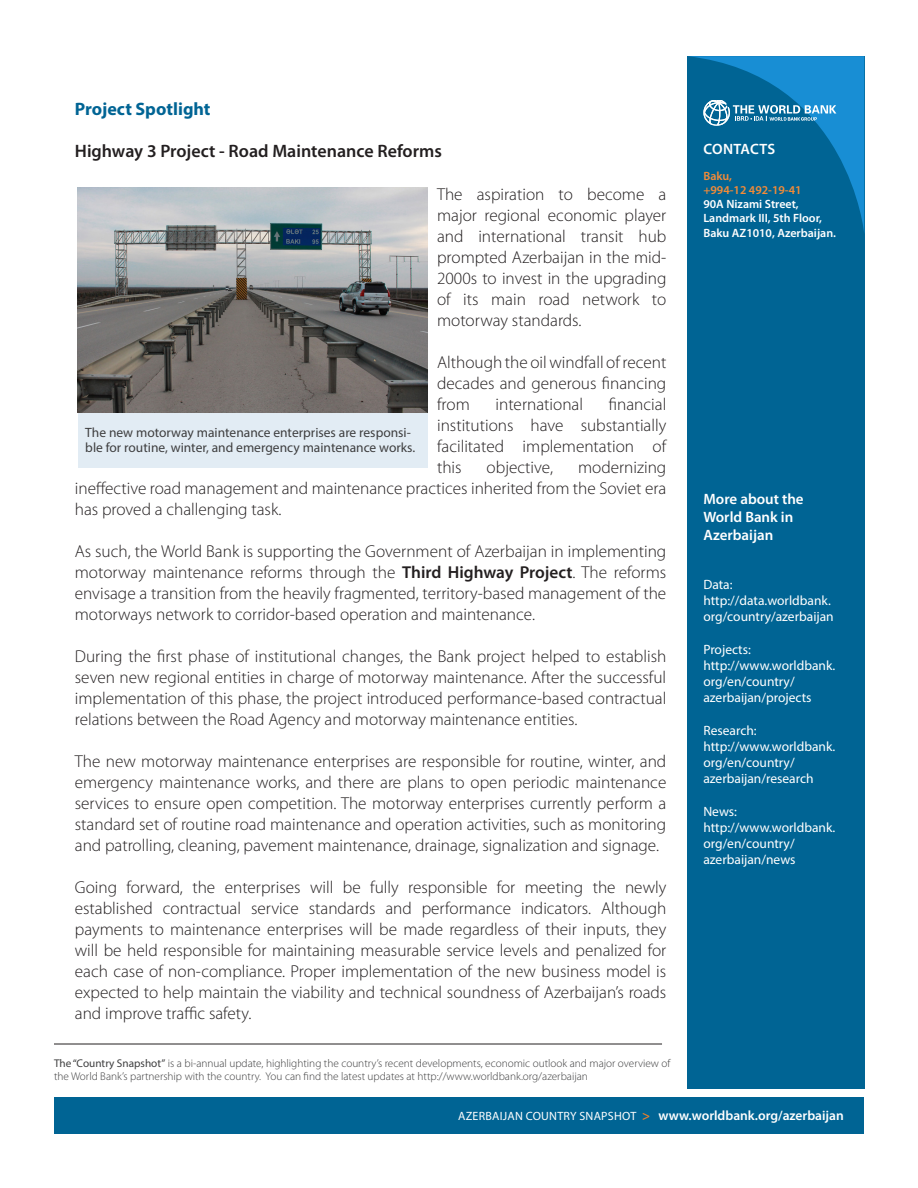
<style>
.page{position:relative;width:918px;height:1188px;background:#fff}
.page>*{position:absolute;margin:0;border:0;box-sizing:border-box;transform-origin:0 0}
.t1{font:600 18px "Myriad Pro";color:#231f20}
.t2{font:700 18px "Myriad Pro";color:#006494}
.t3{font:300 17.25px/21px "Myriad Pro";color:#231f20;text-align:justify}
.t4{font:600 15px "Myriad Pro";color:#fff}
.t5{font:13.5px/16.2px "Myriad Pro";color:#fff}
.t6{font:13.5px/15px "Myriad Pro";color:#3e3e3f}
.t7{font:600 13.5px "Myriad Pro";color:#fff}
.t8{font:600 12px/14.2px "Myriad Pro";color:#fff}
.t9{font:600 12px "Myriad Pro";color:#f58b37}
.t10{font:300 11.25px/13.5px "Myriad Pro";color:#3e3e3f}
.s1{font-weight:600}
.s2{font-weight:400}
.s3{font-weight:400;font-size:12px}
.s4{color:#f48026}
</style>
<div class="page">
<div style="left:687px;top:56px;width:177px;height:1033px;background:#006494"></div>
<div style="left:54px;top:1097px;width:810px;height:37px;background:#006494"></div>
<hr style="left:54px;top:1044px;width:608px;height:1px;background:#231f20">
<svg style="left:689px;top:56px;width:175px;height:175px"></svg>
<div style="left:78px;top:412px;width:350px;height:56px;background:#e2ecf4"></div>
<img style="left:78px;top:187px;width:349px;height:225px">
<p class="t2" style="left:75px;top:97px;width:137px">Project Spotlight</p>
<p class="t1" style="left:75px;top:140px;width:369px">Highway 3 Project - Road Maintenance Reforms</p>
<p class="t3" style="left:437px;top:184px;width:231px">The aspiration to become a major regional economic player and international transit hub prompted Azerbaijan in the mid-2000s to invest in the upgrading of its main road network to motorway standards.</p>
<p class="t3" style="left:437px;top:352px;width:231px">Although the oil windfall of recent decades and generous financing from</p>
<p class="t3" style="left:437px;top:394px;width:231px;text-indent:172px">financial institutions have substantially facilitated implementation of this</p>
<p class="t3" style="left:496px;top:394px;width:89px">international</p>
<p class="t6" style="left:85px;top:424px;width:331px">The new motorway maintenance enterprises are responsi&shy;ble for routine, winter, and emergency maintenance works.</p>
<p class="t3" style="left:75px;top:457px;width:593px;text-indent:503px">modernizing ineffective road management and maintenance practices inherited from the Soviet era has proved a challenging task.</p>
<p class="t3" style="left:75px;top:541px;width:593px">As such, the World Bank is supporting the Government of Azerbaijan in implementing motorway maintenance reforms through the <span class="s1">Third Highway Project</span>. The reforms envisage a transition from the heavily fragmented, territory-based management of the motorways network to corridor-based operation and maintenance.</p>
<p class="t3" style="left:75px;top:646px;width:593px">During the first phase of institutional changes, the Bank project helped to establish seven new regional entities in charge of motorway maintenance. After the successful implementation of this phase, the project introduced performance-based contractual relations between the Road Agency and motorway maintenance entities.</p>
<p class="t3" style="left:75px;top:751px;width:593px">The new motorway maintenance enterprises are responsible for routine, winter, and emergency maintenance works, and there are plans to open periodic maintenance services to ensure open competition. The motorway enterprises currently perform a standard set of routine road maintenance and operation activities, such as monitoring and patrolling, cleaning, pavement maintenance, drainage, signalization and signage.</p>
<p class="t3" style="left:75px;top:877px;width:593px">Going forward, the enterprises will be fully responsible for meeting the newly established contractual service standards and performance indicators. Although payments to maintenance enterprises will be made regardless of their inputs, they will be held responsible for maintaining measurable service levels and penalized for each case of non-compliance. Proper implementation of the new business model is expected to help maintain the viability and technical soundness of Azerbaijan’s roads and improve traffic safety.</p>
<p class="t3" style="left:487px;top:457px;width:68px">objective,</p>
<p class="t10" style="left:54px;top:1057px;width:618px"><span class="s2">The “Country Snapshot”</span> is a bi-annual update, highlighting the country’s recent developments, economic outlook and major overview of the World Bank’s partnership with the country. You can find the latest updates at http://www.worldbank.org/azerbaijan</p>
<p class="t4" style="left:704px;top:140px;width:73px">CONTACTS</p>
<p class="t9" style="left:703px;top:168px;width:30px">Baku,</p>
<p class="t9" style="left:703px;top:182px;width:100px">+994-12 492-19-41</p>
<p class="t8" style="left:703px;top:197px;width:120px">90A Nizami Street,<br>Landmark III, 5th Floor,</p>
<p class="t8" style="left:703px;top:225px;width:134px">Baku AZ1010, Azerbaijan.</p>
<p class="t4" style="left:703px;top:490px;width:102px">More about the</p>
<p class="t4" style="left:703px;top:508px;width:91px">World Bank in</p>
<p class="t4" style="left:703px;top:526px;width:71px">Azerbaijan</p>
<p class="t5" style="left:703px;top:576px;width:31px">Data:</p>
<p class="t5" style="left:703px;top:592px;width:132px">http://data.worldbank. org/country/azerbaijan</p>
<p class="t5" style="left:703px;top:641px;width:49px">Projects:</p>
<p class="t5" style="left:703px;top:657px;width:133px">http://www.worldbank. org/en/country/ azerbaijan/projects</p>
<p class="t5" style="left:703px;top:722px;width:55px">Research:</p>
<p class="t5" style="left:703px;top:738px;width:133px">http://www.worldbank. org/en/country/ azerbaijan/research</p>
<p class="t5" style="left:703px;top:803px;width:35px">News:</p>
<p class="t5" style="left:703px;top:819px;width:133px">http://www.worldbank. org/en/country/ azerbaijan/news</p>
<p class="t7" style="left:458px;top:1107px;width:387px"><span class="s3">AZERBAIJAN COUNTRY SNAPSHOT</span> <span class="s4">&gt;</span> www.worldbank.org/azerbaijan</p>
</div>
